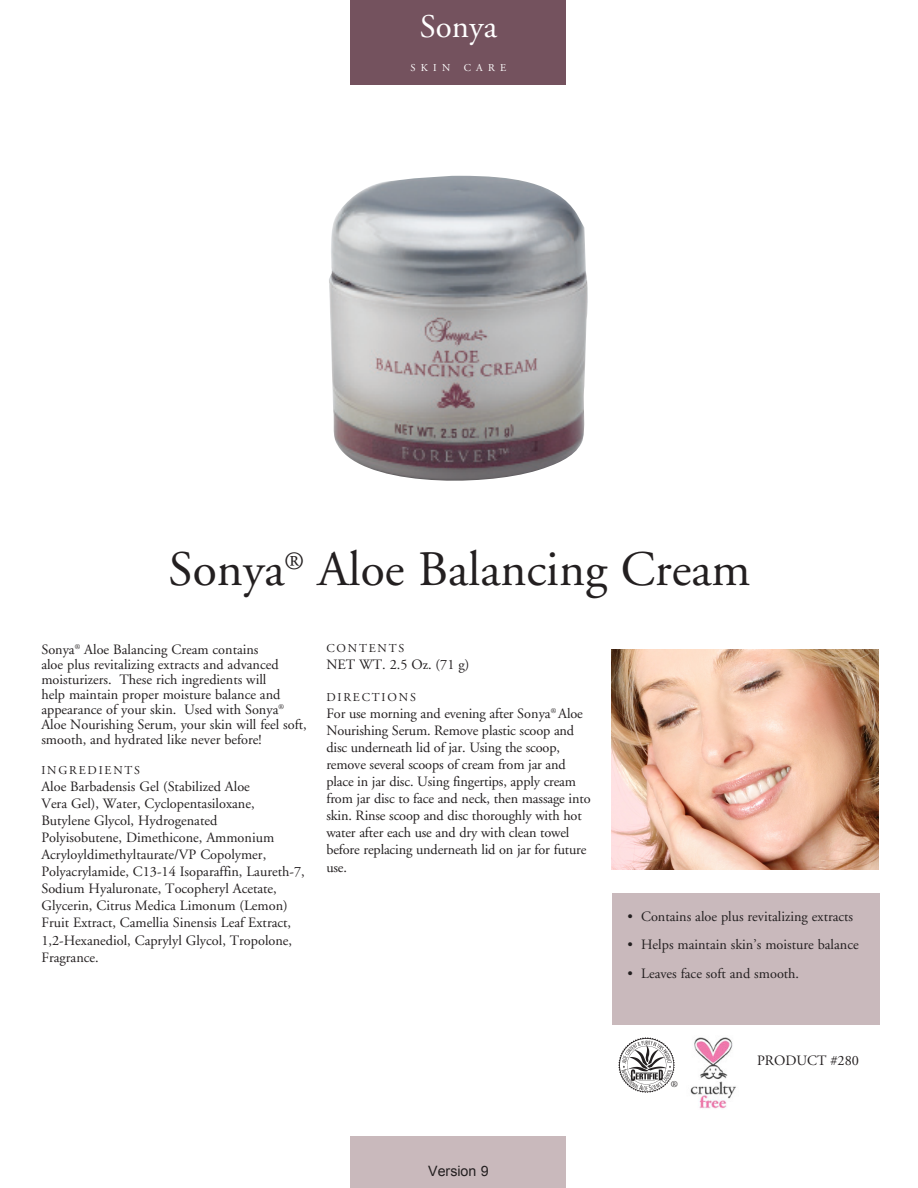
<style>
.page{position:relative;width:918px;height:1188px;background:#fff}
.page>*{position:absolute;margin:0;border:0;box-sizing:border-box;transform-origin:0 0}
.t1{font:49.5px "Adobe Garamond";color:#231f20}
.t2{font:33px "Adobe Garamond";color:#fff}
.Key_Points{font:14.25px/17.1px "Adobe Garamond";color:#231f20}
.t3{font:14.25px "Arial";color:#231f20}
.Key_Points-2{font:12px "Adobe Garamond";letter-spacing:.15em;color:#231f20}
.t4{font:10.5px "Adobe Garamond";letter-spacing:.5em;color:#fff}
.t5{font:9px "Adobe Garamond";color:#231f20}
</style>
<div class="page">
<div style="left:350px;top:0;width:216px;height:84px;background:#74525e"></div>
<img style="left:329px;top:176px;width:259px;height:305px">
<img style="left:612px;top:649px;width:266px;height:220px">
<div style="left:613px;top:893px;width:267px;height:131px;background:#c9b9bc"></div>
<div style="left:351px;top:1137px;width:215px;height:51px;background:#c9b9bc"></div>
<img style="left:690px;top:1037px;width:46px;height:72px">
<img style="left:619px;top:1037px;width:55px;height:55px">
<p class="t2" style="left:420px;top:9px;width:79px">Sonya</p>
<p class="t4" style="left:411px;top:62px;width:41px">SKIN</p>
<p class="t4" style="left:464px;top:62px;width:44px">CARE</p>
<p class="t1" style="left:168px;top:543px;width:583px">Sonya<sup>®</sup> Aloe Balancing Cream</p>
<p class="Key_Points" style="left:41px;top:642px;width:267px;line-height:15px">Sonya<sup>®</sup> Aloe Balancing Cream contains<br>aloe plus revitalizing extracts and advanced moisturizers. These rich ingredients will<br>help maintain proper moisture balance and appearance of your skin. Used with Sonya<sup>® </sup>Aloe Nourishing Serum, your skin will feel soft, smooth, and hydrated like never before!</p>
<p class="Key_Points-2" style="left:41px;top:763px;width:100px">INGREDIENTS</p>
<p class="Key_Points" style="left:41px;top:778px;width:234px">Aloe Barbadensis Gel (Stabilized Aloe Vera Gel), Water, Cyclopentasiloxane, Butylene Glycol, Hydrogenated Polyisobutene, Dimethicone, Ammonium Acryloyldimethyltaurate/VP Copolymer,</p>
<p class="Key_Points" style="left:41px;top:863px;width:265px">Polyacrylamide, C13-14 Isoparaffin, Laureth-7, Sodium Hyaluronate, Tocopheryl Acetate, Glycerin, Citrus Medica Limonum (Lemon)<br>Fruit Extract, Camellia Sinensis Leaf Extract, 1,2-Hexanediol, Caprylyl Glycol, Tropolone, Fragrance.</p>
<p class="Key_Points-2" style="left:326px;top:642px;width:79px">CONTENTS</p>
<p class="Key_Points" style="left:326px;top:656px;width:144px">NET WT. 2.5 Oz. (71 g)</p>
<p class="Key_Points-2" style="left:326px;top:690px;width:91px">DIRECTIONS</p>
<p class="Key_Points" style="left:326px;top:705px;width:266px">For use morning and evening after Sonya<sup>®</sup> Aloe Nourishing Serum. Remove plastic scoop and disc underneath lid of jar. Using the scoop, remove several scoops of cream from jar and place in jar disc. Using fingertips, apply cream from jar disc to face and neck, then massage into skin. Rinse scoop and disc thoroughly with hot water after each use and dry with clean towel before replacing underneath lid on jar for future use.</p>
<p class="t3" style="left:428px;top:1161px;width:62px">Version 9</p>
<p class="Key_Points" style="left:628px;top:908px;width:227px">• Contains aloe plus revitalizing extracts</p>
<p class="Key_Points" style="left:628px;top:937px;width:233px">• Helps maintain skin’s moisture balance</p>
<p class="Key_Points" style="left:628px;top:966px;width:173px">• Leaves face soft and smooth.</p>
<p class="t5" style="left:671px;top:1079px;width:9px">®</p>
<p class="Key_Points" style="left:757px;top:1052px;width:103px">PRODUCT #280</p>
</div>
